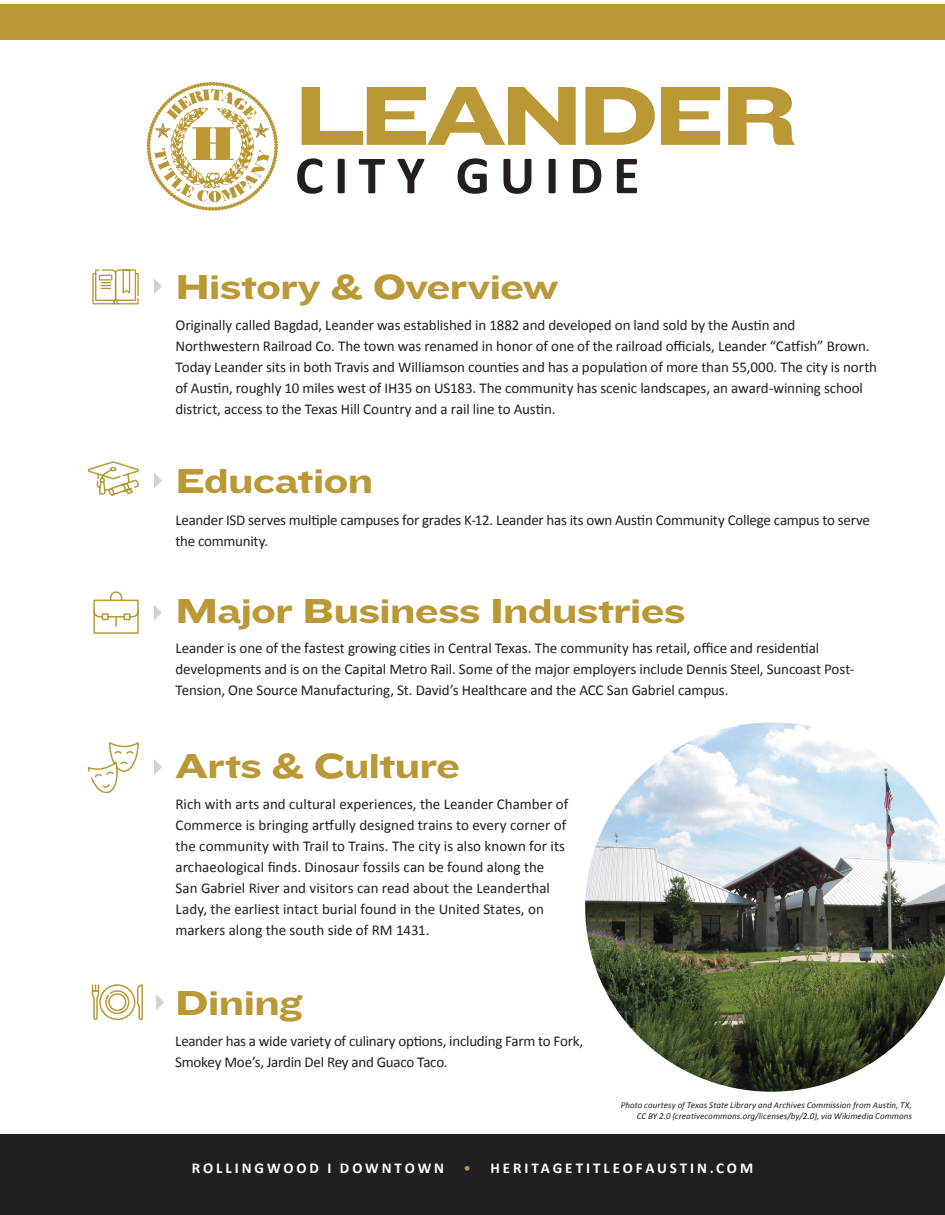
<style>
.page{position:relative;width:945px;height:1215px;background:#fff}
.page>*{position:absolute;margin:0;border:0;box-sizing:border-box;transform-origin:0 0}
.t1{font:87px "Knockout HTF54 Sumo";letter-spacing:-.065em;color:#bb9836}
.t2{font:700 54.15px "Calibri";letter-spacing:.18em;color:#231f20}
.t3{font:36px "Knockout HTF54 Sumo";letter-spacing:-.03em;color:#bb9836}
.t4{font:15px/21px "Calibri";letter-spacing:-.005em;color:#231f20}
.t5{font:700 15px "Calibri";letter-spacing:.195em;color:#fff}
.t6{font:italic 9px/10.8px "Calibri";letter-spacing:.005em;color:#231f20;text-align:right}
.s1{font-weight:400;color:#bb9836}
</style>
<div class="page">
<div style="left:0;top:5px;width:945px;height:35px;background:#bb9836"></div>
<svg style="left:92px;top:269px;width:47px;height:36px"></svg>
<svg style="left:154px;top:278px;width:8px;height:16px"></svg>
<svg style="left:154px;top:473px;width:8px;height:15px"></svg>
<svg style="left:87px;top:461px;width:52px;height:35px"></svg>
<svg style="left:154px;top:605px;width:8px;height:15px"></svg>
<svg style="left:93px;top:591px;width:46px;height:43px"></svg>
<svg style="left:154px;top:759px;width:8px;height:16px"></svg>
<svg style="left:87px;top:742px;width:52px;height:52px"></svg>
<div style="left:0;top:1134px;width:945px;height:81px;background:#231f20"></div>
<img style="left:585px;top:722px;width:360px;height:370px">
<svg style="left:147px;top:82px;width:131px;height:129px"></svg>
<svg style="left:156px;top:994px;width:8px;height:16px"></svg>
<svg style="left:91px;top:984px;width:52px;height:36px"></svg>
<h1 class="t1" style="left:294px;top:67px;width:506px">LEANDER</h1>
<h2 class="t2" style="left:295px;top:137px;width:346px">CITY GUIDE</h2>
<h3 class="t3" style="left:176px;top:267px;width:385px">History &amp; Overview</h3>
<p class="t4" style="left:176px;top:314px;width:703px">Originally called Bagdad, Leander was established in 1882 and developed on land sold by the Austin and Northwestern Railroad Co. The town was renamed in honor of one of the railroad officials, Leander “Catfish” Brown.<br>Today Leander sits in both Travis and Williamson counties and has a population of more than 55,000. The city is north of Austin, roughly 10 miles west of IH35 on US183. The community has scenic landscapes, an award-winning school district, access to the Texas Hill Country and a rail line to Austin.</p>
<h3 class="t3" style="left:176px;top:461px;width:199px">Education</h3>
<p class="t4" style="left:176px;top:509px;width:696px">Leander ISD serves multiple campuses for grades K-12. Leander has its own Austin Community College campus to serve the community.</p>
<h3 class="t3" style="left:176px;top:590px;width:512px">Major Business Industries</h3>
<p class="t4" style="left:176px;top:637px;width:680px">Leander is one of the fastest growing cities in Central Texas. The community has retail, office and residential developments and is on the Capital Metro Rail. Some of the major employers include Dennis Steel, Suncoast Post-<br>Tension, One Source Manufacturing, St. David’s Healthcare and the ACC San Gabriel campus.</p>
<h3 class="t3" style="left:176px;top:746px;width:286px">Arts &amp; Culture</h3>
<p class="t4" style="left:176px;top:793px;width:394px">Rich with arts and cultural experiences, the Leander Chamber of Commerce is bringing artfully designed trains to every corner of the community with Trail to Trains. The city is also known for its archaeological finds. Dinosaur fossils can be found along the San Gabriel River and visitors can read about the Leanderthal Lady, the earliest intact burial found in the United States, on markers along the south side of RM 1431.</p>
<h3 class="t3" style="left:175px;top:983px;width:129px">Dining</h3>
<p class="t4" style="left:175px;top:1030px;width:410px">Leander has a wide variety of culinary options, including Farm to Fork,<br>Smokey Moe’s, Jardin Del Rey and Guaco Taco.</p>
<p class="t6" style="left:621px;top:1099px;width:293px">Photo courtesy of Texas State Library and Archives Commission from Austin, TX,<br>CC BY 2.0 (creativecommons.org/licenses/by/2.0), via Wikimedia Commons</p>
<p class="t5" style="left:192px;top:1158px;width:254px">ROLLINGWOOD I DOWNTOWN</p>
<p class="t5" style="left:464px;top:1158px;width:291px"><span class="s1">•</span> HERITAGETITLEOFAUSTIN.COM</p>
</div>
